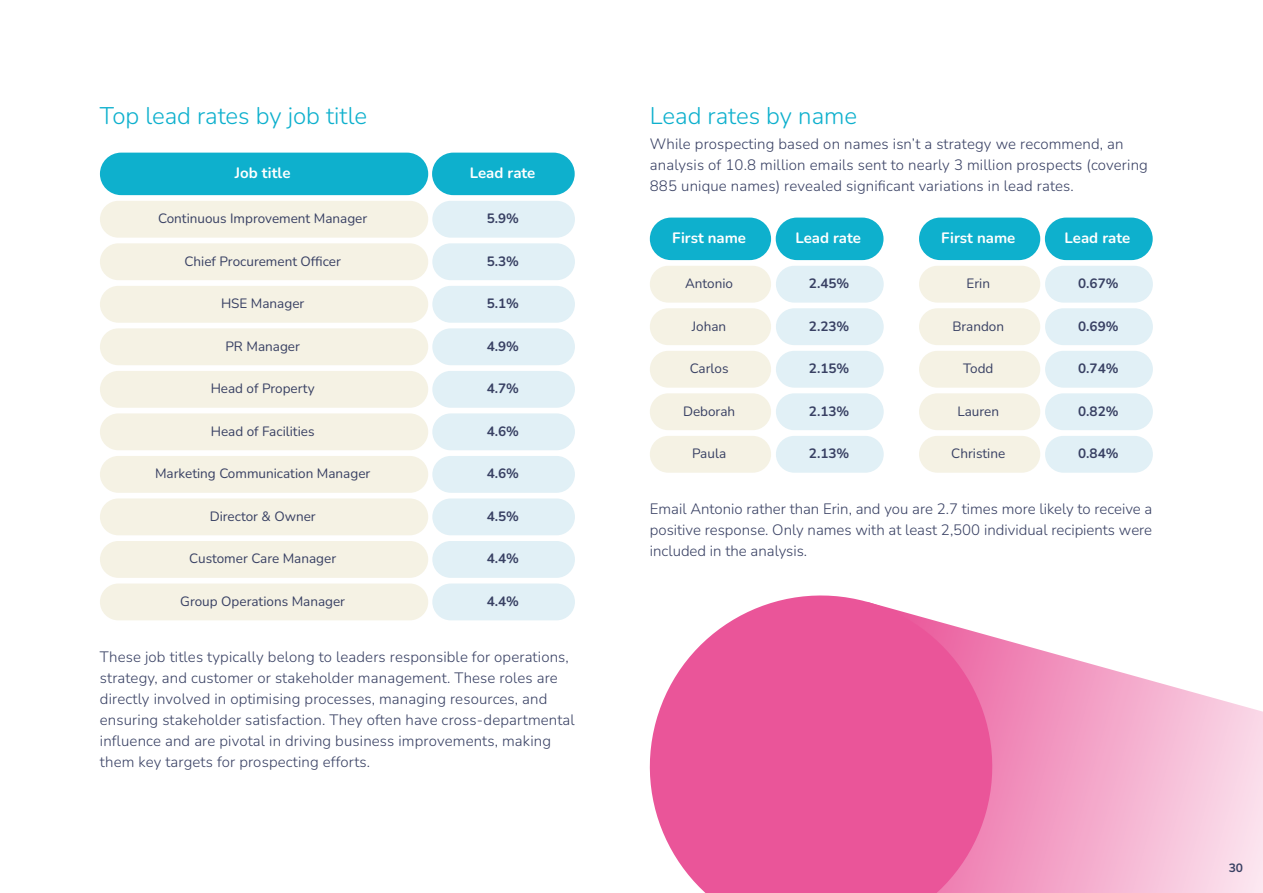
<style>
.page{position:relative;width:1263px;height:893px;background:#fff}
.page>*{position:absolute;margin:0;border:0;box-sizing:border-box;transform-origin:0 0}
.t1{font:300 24px "Nunito";color:#0eb0cd}
.t2{font:300 15px/21px "Nunito";letter-spacing:.01em;color:#384063}
.t3{font:700 15px "Nunito";color:#fff}
.t4{font:13.5px "Nunito";color:#384063}
.t5{font:700 13.5px "Nunito";color:#384063}
.t6{font:700 12px "Nunito";color:#384063}
</style>
<div class="page">
<svg style="left:1011px;top:641px;width:252px;height:252px;background:#f6bdd7"></svg>
<svg style="left:649px;top:595px;width:362px;height:298px;background:#ec6da7"></svg>
<div style="left:100px;top:153px;width:328px;height:42px;background:#0eb0cd;border-radius:21px"></div>
<div style="left:432px;top:153px;width:143px;height:42px;background:#0eb0cd;border-radius:21px"></div>
<div style="left:100px;top:201px;width:328px;height:37px;background:#f5f2e4;border-radius:18px"></div>
<div style="left:100px;top:371px;width:328px;height:37px;background:#f5f2e4;border-radius:18px"></div>
<div style="left:100px;top:286px;width:328px;height:37px;background:#f5f2e4;border-radius:18px"></div>
<div style="left:100px;top:456px;width:328px;height:37px;background:#f5f2e4;border-radius:18px"></div>
<div style="left:100px;top:541px;width:328px;height:37px;background:#f5f2e4;border-radius:18px"></div>
<div style="left:100px;top:243px;width:328px;height:37px;background:#f5f2e4;border-radius:18px"></div>
<div style="left:100px;top:413px;width:328px;height:37px;background:#f5f2e4;border-radius:18px"></div>
<div style="left:100px;top:498px;width:328px;height:37px;background:#f5f2e4;border-radius:18px"></div>
<div style="left:100px;top:328px;width:328px;height:37px;background:#f5f2e4;border-radius:18px"></div>
<div style="left:100px;top:583px;width:328px;height:37px;background:#f5f2e4;border-radius:18px"></div>
<div style="left:432px;top:201px;width:143px;height:37px;background:#e1f0f6;border-radius:18px"></div>
<div style="left:432px;top:371px;width:143px;height:37px;background:#e1f0f6;border-radius:18px"></div>
<div style="left:432px;top:286px;width:143px;height:37px;background:#e1f0f6;border-radius:18px"></div>
<div style="left:432px;top:456px;width:143px;height:37px;background:#e1f0f6;border-radius:18px"></div>
<div style="left:432px;top:541px;width:143px;height:37px;background:#e1f0f6;border-radius:18px"></div>
<div style="left:432px;top:243px;width:143px;height:37px;background:#e1f0f6;border-radius:18px"></div>
<div style="left:432px;top:413px;width:143px;height:37px;background:#e1f0f6;border-radius:18px"></div>
<div style="left:432px;top:498px;width:143px;height:37px;background:#e1f0f6;border-radius:18px"></div>
<div style="left:432px;top:328px;width:143px;height:37px;background:#e1f0f6;border-radius:18px"></div>
<div style="left:432px;top:583px;width:143px;height:37px;background:#e1f0f6;border-radius:18px"></div>
<div style="left:650px;top:218px;width:121px;height:42px;background:#0eb0cd;border-radius:21px"></div>
<div style="left:776px;top:218px;width:107px;height:42px;background:#0eb0cd;border-radius:21px"></div>
<div style="left:650px;top:266px;width:121px;height:37px;background:#f5f2e4;border-radius:18px"></div>
<div style="left:650px;top:436px;width:121px;height:37px;background:#f5f2e4;border-radius:18px"></div>
<div style="left:650px;top:351px;width:121px;height:37px;background:#f5f2e4;border-radius:18px"></div>
<div style="left:650px;top:308px;width:121px;height:37px;background:#f5f2e4;border-radius:18px"></div>
<div style="left:650px;top:393px;width:121px;height:37px;background:#f5f2e4;border-radius:18px"></div>
<div style="left:776px;top:266px;width:108px;height:37px;background:#e1f0f6;border-radius:18px"></div>
<div style="left:776px;top:436px;width:108px;height:37px;background:#e1f0f6;border-radius:18px"></div>
<div style="left:776px;top:351px;width:108px;height:37px;background:#e1f0f6;border-radius:18px"></div>
<div style="left:776px;top:308px;width:108px;height:37px;background:#e1f0f6;border-radius:18px"></div>
<div style="left:776px;top:393px;width:108px;height:37px;background:#e1f0f6;border-radius:18px"></div>
<div style="left:919px;top:218px;width:121px;height:42px;background:#0eb0cd;border-radius:21px"></div>
<div style="left:1045px;top:218px;width:108px;height:42px;background:#0eb0cd;border-radius:21px"></div>
<div style="left:919px;top:266px;width:121px;height:37px;background:#f5f2e4;border-radius:18px"></div>
<div style="left:919px;top:436px;width:121px;height:37px;background:#f5f2e4;border-radius:18px"></div>
<div style="left:919px;top:351px;width:121px;height:37px;background:#f5f2e4;border-radius:18px"></div>
<div style="left:919px;top:308px;width:121px;height:37px;background:#f5f2e4;border-radius:18px"></div>
<div style="left:919px;top:393px;width:121px;height:37px;background:#f5f2e4;border-radius:18px"></div>
<div style="left:1045px;top:266px;width:108px;height:37px;background:#e1f0f6;border-radius:18px"></div>
<div style="left:1045px;top:436px;width:108px;height:37px;background:#e1f0f6;border-radius:18px"></div>
<div style="left:1045px;top:351px;width:108px;height:37px;background:#e1f0f6;border-radius:18px"></div>
<div style="left:1045px;top:308px;width:108px;height:37px;background:#e1f0f6;border-radius:18px"></div>
<div style="left:1045px;top:393px;width:108px;height:37px;background:#e1f0f6;border-radius:18px"></div>
<h1 class="t1" style="left:100px;top:99px;width:269px">Top lead rates by job title</h1>
<p class="t3" style="left:235px;top:163px;width:57px">Job title</p>
<p class="t3" style="left:470px;top:163px;width:67px">Lead rate</p>
<p class="t4" style="left:158px;top:209px;width:211px">Continuous Improvement Manager</p>
<p class="t5" style="left:487px;top:209px;width:34px">5.9%</p>
<p class="t4" style="left:184px;top:252px;width:158px">Chief Procurement Officer</p>
<p class="t5" style="left:487px;top:252px;width:34px">5.3%</p>
<p class="t4" style="left:221px;top:294px;width:85px">HSE Manager</p>
<p class="t5" style="left:487px;top:294px;width:34px">5.1%</p>
<p class="t4" style="left:225px;top:337px;width:76px">PR Manager</p>
<p class="t5" style="left:487px;top:337px;width:34px">4.9%</p>
<p class="t4" style="left:211px;top:379px;width:106px">Head of Property</p>
<p class="t5" style="left:487px;top:379px;width:34px">4.7%</p>
<p class="t4" style="left:211px;top:422px;width:105px">Head of Facilities</p>
<p class="t5" style="left:487px;top:422px;width:34px">4.6%</p>
<p class="t4" style="left:155px;top:464px;width:217px">Marketing Communication Manager</p>
<p class="t5" style="left:487px;top:464px;width:34px">4.6%</p>
<p class="t4" style="left:210px;top:507px;width:108px">Director &amp; Owner</p>
<p class="t5" style="left:487px;top:507px;width:34px">4.5%</p>
<p class="t4" style="left:189px;top:549px;width:149px">Customer Care Manager</p>
<p class="t5" style="left:487px;top:549px;width:34px">4.4%</p>
<p class="t4" style="left:180px;top:592px;width:166px">Group Operations Manager</p>
<p class="t5" style="left:487px;top:592px;width:34px">4.4%</p>
<p class="t2" style="left:100px;top:646px;width:476px">These job titles typically belong to leaders responsible for operations, strategy, and customer or stakeholder management. These roles are directly involved in optimising processes, managing resources, and ensuring stakeholder satisfaction. They often have cross-departmental influence and are pivotal in driving business improvements, making them key targets for prospecting efforts.</p>
<h1 class="t1" style="left:650px;top:99px;width:209px">Lead rates by name</h1>
<p class="t2" style="left:650px;top:133px;width:500px">While prospecting based on names isn’t a strategy we recommend, an analysis of 10.8 million emails sent to nearly 3 million prospects (covering<br>885 unique names) revealed significant variations in lead rates.</p>
<p class="t3" style="left:672px;top:228px;width:75px">First name</p>
<p class="t3" style="left:795px;top:228px;width:67px">Lead rate</p>
<p class="t4" style="left:685px;top:274px;width:49px">Antonio</p>
<p class="t5" style="left:809px;top:274px;width:42px">2.45%</p>
<p class="t3" style="left:941px;top:228px;width:75px">First name</p>
<p class="t3" style="left:1064px;top:228px;width:67px">Lead rate</p>
<p class="t4" style="left:966px;top:274px;width:25px">Erin</p>
<p class="t5" style="left:1078px;top:274px;width:42px">0.67%</p>
<p class="t4" style="left:692px;top:316px;width:36px">Johan</p>
<p class="t5" style="left:809px;top:316px;width:42px">2.23%</p>
<p class="t4" style="left:952px;top:316px;width:53px">Brandon</p>
<p class="t5" style="left:1078px;top:316px;width:42px">0.69%</p>
<p class="t4" style="left:690px;top:359px;width:40px">Carlos</p>
<p class="t5" style="left:809px;top:359px;width:42px">2.15%</p>
<p class="t4" style="left:963px;top:359px;width:32px">Todd</p>
<p class="t5" style="left:1078px;top:359px;width:42px">0.74%</p>
<p class="t4" style="left:683px;top:402px;width:54px">Deborah</p>
<p class="t5" style="left:809px;top:402px;width:42px">2.13%</p>
<p class="t4" style="left:957px;top:402px;width:43px">Lauren</p>
<p class="t5" style="left:1078px;top:402px;width:42px">0.82%</p>
<p class="t4" style="left:692px;top:444px;width:36px">Paula</p>
<p class="t5" style="left:809px;top:444px;width:42px">2.13%</p>
<p class="t4" style="left:951px;top:444px;width:55px">Christine</p>
<p class="t5" style="left:1078px;top:444px;width:42px">0.84%</p>
<p class="t2" style="left:650px;top:498px;width:504px;text-align:justify">Email Antonio rather than Erin, and you are 2.7 times more likely to receive a positive response. Only names with at least 2,500 individual recipients were included in the analysis.</p>
<p class="t6" style="left:1229px;top:860px;width:16px">30</p>
</div>
